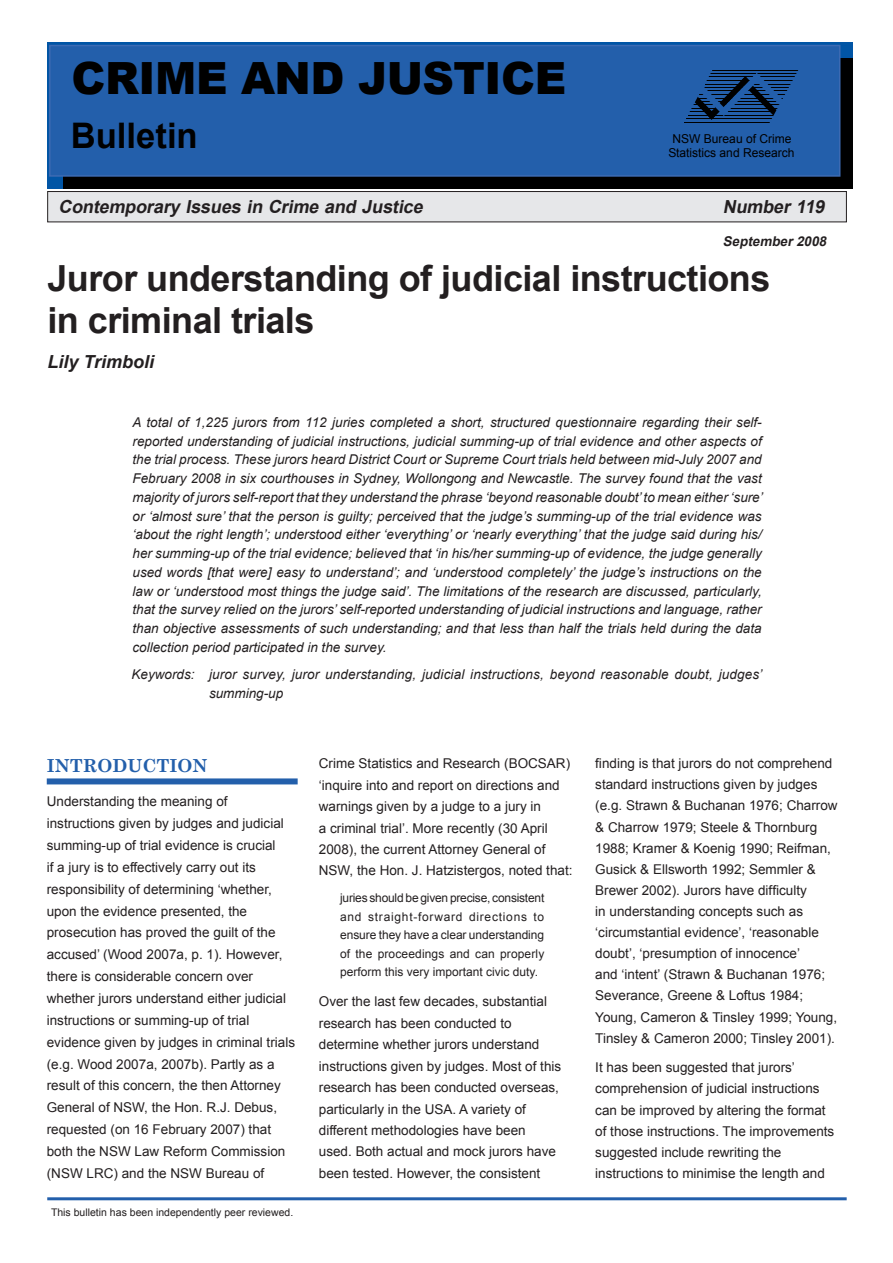
<style>
.page{position:relative;width:893px;height:1263px;background:#fff}
.page>*{position:absolute;margin:0;border:0;box-sizing:border-box;transform-origin:0 0}
.t1{font:900 44.4px "Arial";letter-spacing:-.01em;color:#000}
._0_0_Heading{font:700 36px/42px "Arial";letter-spacing:-.015em;color:#231f20}
.t2{font:700 35.25px "Arial";color:#000}
.t3{font:italic 700 18px "Arial";color:#231f20}
._0_00_Authors{font:italic 700 18px "Arial";color:#231f20}
._1__0_Caption{font:700 18px "Century Schoolbook";color:#235fab}
._4__Text__body{font:13.5px/21.1px "Arial";color:#231f20}
._0__Abstract{font:italic 13.5px/18.8px "Arial";color:#231f20;text-align:justify}
._0_1_keywords{font:italic 13.5px/18.8px "Arial";letter-spacing:.01em;color:#231f20}
.t4{font:italic 700 13.5px "Arial";color:#231f20}
.t5{font:12.3px/13.8px "Arial";color:#000;text-align:center}
._4_1_Text__body_quot{font:12px/18.5px "Arial";color:#231f20;text-align:justify}
._4__Text__body-2{font:10.5px "Arial";color:#231f20}
</style>
<div class="page">
<div style="left:47px;top:778px;width:251px;height:6px;background:#235fab"></div>
<div style="left:48px;top:192px;width:798px;height:30px;background:#e6e7e9"></div>
<div style="left:47px;top:191px;width:800px;height:31px;border:1px solid #231f20"></div>
<hr style="left:47px;top:1197px;width:800px;height:3px;background:#235fab">
<div style="left:63px;top:59px;width:789px;height:130px;background:#000"></div>
<div style="left:50px;top:46px;width:790px;height:130px;background:#235fab"></div>
<div style="left:49px;top:45px;width:791px;height:132px;border:2px solid #3d6bb3"></div>
<svg style="left:684px;top:70px;width:115px;height:53px"></svg>
<p class="t1" style="left:72px;top:54px;width:496px">CRIME AND JUSTICE</p>
<p class="t2" style="left:71px;top:117px;width:128px">Bulletin</p>
<p class="t5" style="left:669px;top:132px;width:127px">NSW Bureau of Crime<br>Statistics and Research</p>
<p class="t3" style="left:59px;top:194px;width:370px">Contemporary Issues in Crime and Justice</p>
<p class="t3" style="left:723px;top:194px;width:108px">Number 119</p>
<p class="t4" style="left:723px;top:232px;width:108px">September2008</p>
<p class="_0_0_Heading" style="left:47px;top:259px;width:724px">Juror understanding of judicial instructions in criminal trials</p>
<p class="_0_00_Authors" style="left:47px;top:350px;width:108px">Lily Trimboli</p>
<p class="_0__Abstract" style="left:133px;top:413px;width:632px">A total of 1,225 jurors from 112 juries completed a short, structured questionnaire regarding their self&shy;reported understanding of judicial instructions, judicial summing-up of trial evidence and other aspects of the trial process. These jurors heard District Court or Supreme Court trials held between mid-July 2007 and February 2008 in six courthouses in Sydney, Wollongong and Newcastle. The survey found that the vast majority of jurors self-report that they understand the phrase ‘beyond reasonable doubt’ to mean either ‘sure’ or ‘almost sure’ that the person is guilty; perceived that the judge’s summing-up of the trial evidence was ‘about the right length’; understood either ‘everything’ or ‘nearly everything’ that the judge said during his/ her summing-up of the trial evidence; believed that ‘in his/her summing-up of evidence, the judge generally used words [that were] easy to understand’; and ‘understood completely’ the judge’s instructions on the law or ‘understood most things the judge said’. The limitations of the research are discussed, particularly, that the survey relied on the jurors’ self-reported understanding of judicial instructions and language, rather than objective assessments of such understanding; and that less than half the trials held during the data collection period participated in the survey.</p>
<p class="_0_1_keywords" style="left:209px;top:665px;width:555px;text-indent:-78px">Keywords: juror survey, juror understanding, judicial instructions, beyond reasonable doubt, judges’ summing-up</p>
<p class="_1__0_Caption" style="left:47px;top:754px;width:162px">INTRODUCTION</p>
<p class="_4__Text__body" style="left:47px;top:791px;width:250px;line-height:21.9px">Understanding the meaning of instructions given by judges and judicial summing-up of trial evidence is crucial<br>if a jury is to effectively carry out its responsibility of determining ‘whether, upon the evidence presented, the prosecution has proved the guilt of the accused’ (Wood 2007a, p. 1). However, there is considerable concern over whether jurors understand either judicial instructions or summing-up of trial evidence given by judges in criminal trials (e.g. Wood 2007a, 2007b). Partly as a result of this concern, the then Attorney General of NSW, the Hon. R.J. Debus, requested (on 16 February 2007) that both the NSW Law Reform Commission (NSW LRC) and the NSW Bureau of</p>
<p class="_4__Text__body-2" style="left:51px;top:1206px;width:244px">This bulletin has been independently peer reviewed.</p>
<p class="_4__Text__body" style="left:319px;top:753px;width:255px">Crime Statistics and Research (BOCSAR) ‘inquire into and report on directions and warnings given by a judge to a jury in<br>a criminal trial’. More recently (30 April 2008), the current Attorney General of NSW, the Hon. J. Hatzistergos, noted that:</p>
<p class="_4_1_Text__body_quot" style="left:340px;top:889px;width:206px">juries should be given precise, consistent and straight-forward directions to ensure they have a clear understanding of the proceedings and can properly perform this very important civic duty.</p>
<p class="_4__Text__body" style="left:319px;top:991px;width:244px">Over the last few decades, substantial research has been conducted to determine whether jurors understand instructions given by judges. Most of this research has been conducted overseas, particularly in the USA. A variety of different methodologies have been used. Both actual and mock jurors have been tested. However, the consistent</p>
<p class="_4__Text__body" style="left:595px;top:753px;width:244px">finding is that jurors do not comprehend standard instructions given by judges (e.g. Strawn &amp; Buchanan 1976; Charrow &amp; Charrow 1979; Steele &amp; Thornburg 1988; Kramer &amp; Koenig 1990; Reifman, Gusick &amp; Ellsworth 1992; Semmler &amp; Brewer 2002). Jurors have difficulty<br>in understanding concepts such as ‘circumstantial evidence’, ‘reasonable doubt’, ‘presumption of innocence’<br>and ‘intent’ (Strawn &amp; Buchanan 1976; Severance, Greene &amp; Loftus 1984; Young, Cameron &amp; Tinsley 1999; Young, Tinsley &amp; Cameron 2000; Tinsley 2001).</p>
<p class="_4__Text__body" style="left:595px;top:1057px;width:241px">It has been suggested that jurors’ comprehension of judicial instructions can be improved by altering the format of those instructions. The improvements suggested include rewriting the instructions to minimise the length and</p>
</div>
